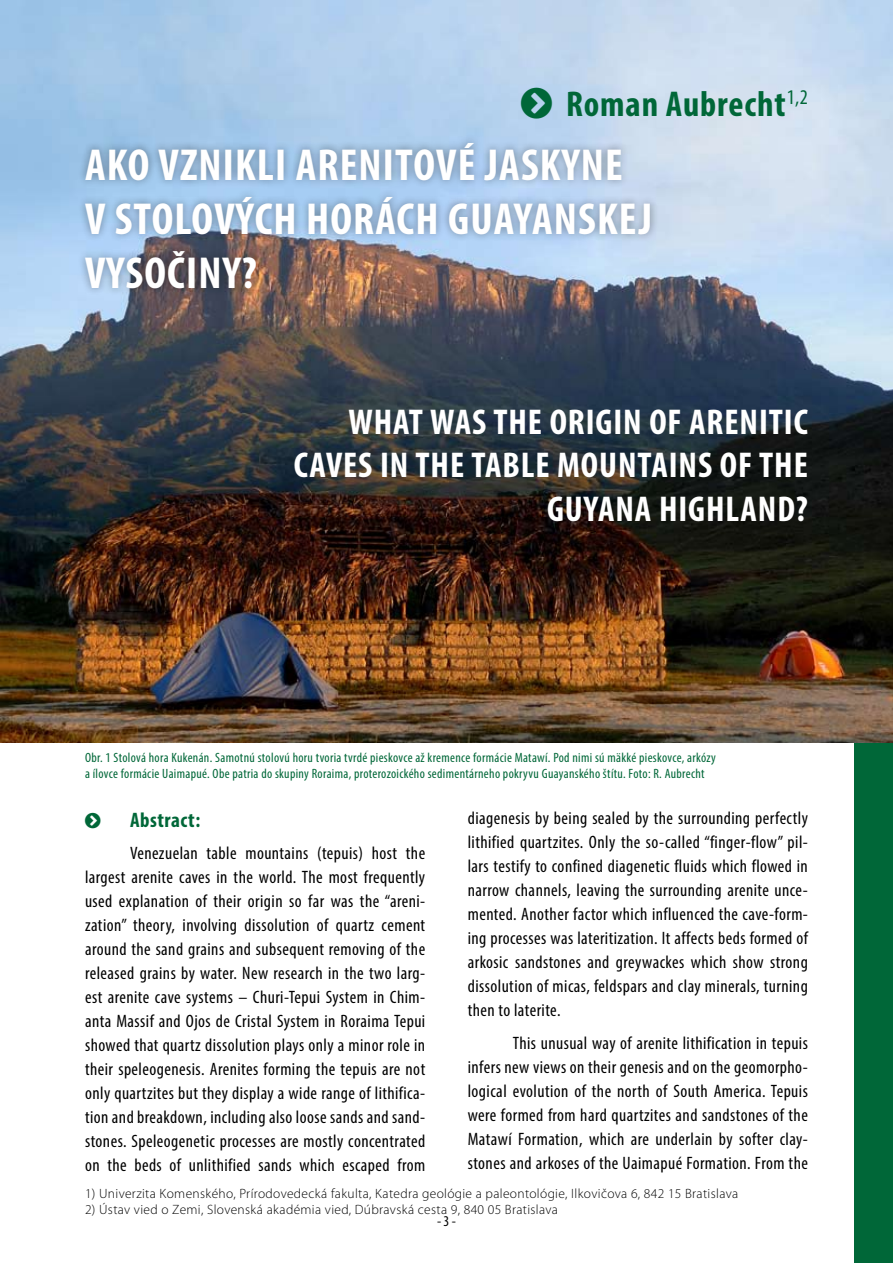
<style>
.page{position:relative;width:893px;height:1263px;background:#fff}
.page>*{position:absolute;margin:0;border:0;box-sizing:border-box;transform-origin:0 0}
.t1{font:700 condensed 45px/54px "Myriad Pro";letter-spacing:.025em;color:#fff}
.t2{font:700 condensed 36px/43.2px "Myriad Pro";letter-spacing:.025em;color:#fff;text-align:right}
.t3{font:700 condensed 36px "Myriad Pro";letter-spacing:.025em;color:#006738}
.t4{font:700 condensed 21px "Myriad Pro";letter-spacing:.025em;color:#006738}
.t5{font:condensed 18px/24px "Myriad Pro";letter-spacing:.025em;color:#000;text-align:justify}
.t6{font:condensed 15px "Myriad Pro";color:#000}
.t7{font:condensed 13.5px/16.2px "Myriad Pro";letter-spacing:.025em;color:#006738}
.t8{font:300 13.5px "Myriad Pro";letter-spacing:.025em;color:#000}
</style>
<div class="page">
<div style="left:855px;top:0;width:38px;height:1263px;background:#006738"></div>
<img style="left:0;top:0;width:893px;height:742px">
<div style="left:76px;top:133px;width:754px;height:229px;background:#000;opacity:.39"></div>
<svg style="left:521px;top:87px;width:31px;height:31px"></svg>
<p class="t3" style="left:566px;top:81px;width:243px">Roman Aubrecht<sup>1,2</sup></p>
<p class="t1" style="left:85px;top:137px;width:569px">AKO VZNIKLI ARENITOVÉ JASKYNE<br>V STOLOVÝCH HORÁCH GUAYANSKEJ<br>VYSOČINY?</p>
<p class="t2" style="left:294px;top:400px;width:516px">WHAT WAS THE ORIGIN OF ARENITIC<br>CAVES IN THE TABLE MOUNTAINS OF THE<br>GUYANA HIGHLAND?</p>
<p class="t7" style="left:85px;top:749px;width:632px">Obr. 1 Stolová hora Kukenán. Samotnú stolovú horu tvoria tvrdé pieskovce až kremence formácie Matawí. Pod nimi sú mäkké pieskovce, arkózy a ílovce formácie Uaimapué. Obe patria do skupiny Roraima, proterozoického sedimentárneho pokryvu Guayanského štítu. Foto: R. Aubrecht</p>
<p class="t4" style="left:130px;top:806px;width:72px">Abstract:</p>
<p class="t5" style="left:85px;top:841px;width:342px;text-indent:45px">Venezuelan table mountains (tepuis) host the largest arenite caves in the world. The most frequently used explanation of their origin so far was the “areni&shy;zation” theory, involving dissolution of quartz cement around the sand grains and subsequent removing of the released grains by water. New research in the two larg&shy;est arenite cave systems – Churi-Tepui System in Chim&shy;anta Massif and Ojos de Cristal System in Roraima Tepui showed that quartz dissolution plays only a minor role in their speleogenesis. Arenites forming the tepuis are not only quartzites but they display a wide range of lithifica&shy;tion and breakdown, including also loose sands and sand&shy;stones. Speleogenetic processes are mostly concentrated on the beds of unlithified sands which escaped from</p>
<p class="t5" style="left:468px;top:806px;width:342px">diagenesis by being sealed by the surrounding perfectly lithified quartzites. Only the so-called “finger-flow” pil&shy;lars testify to confined diagenetic fluids which flowed in narrow channels, leaving the surrounding arenite unce&shy;mented. Another factor which influenced the cave-form&shy;ing processes was lateritization. It affects beds formed of arkosic sandstones and greywackes which show strong dissolution of micas, feldspars and clay minerals, turning then to laterite.</p>
<p class="t5" style="left:468px;top:1030px;width:342px;text-indent:45px">This unusual way of arenite lithification in tepuis infers new views on their genesis and on the geomorpho&shy;logical evolution of the north of South America. Tepuis were formed from hard quartzites and sandstones of the Matawí Formation, which are underlain by softer clay&shy;stones and arkoses of the Uaimapué Formation. From the</p>
<p class="t8" style="left:85px;top:1185px;width:655px">1) Univerzita Komenského, Prírodovedecká fakulta, Katedra geológie a paleontológie, Ilkovičova 6, 842 15 Bratislava</p>
<p class="t8" style="left:85px;top:1201px;width:475px">2) Ústav vied o Zemi, Slovenská akadémia vied, Dúbravská cesta 9, 840 05 Bratislava</p>
<p class="t6" style="left:437px;top:1212px;width:20px">- 3 -</p>
</div>
